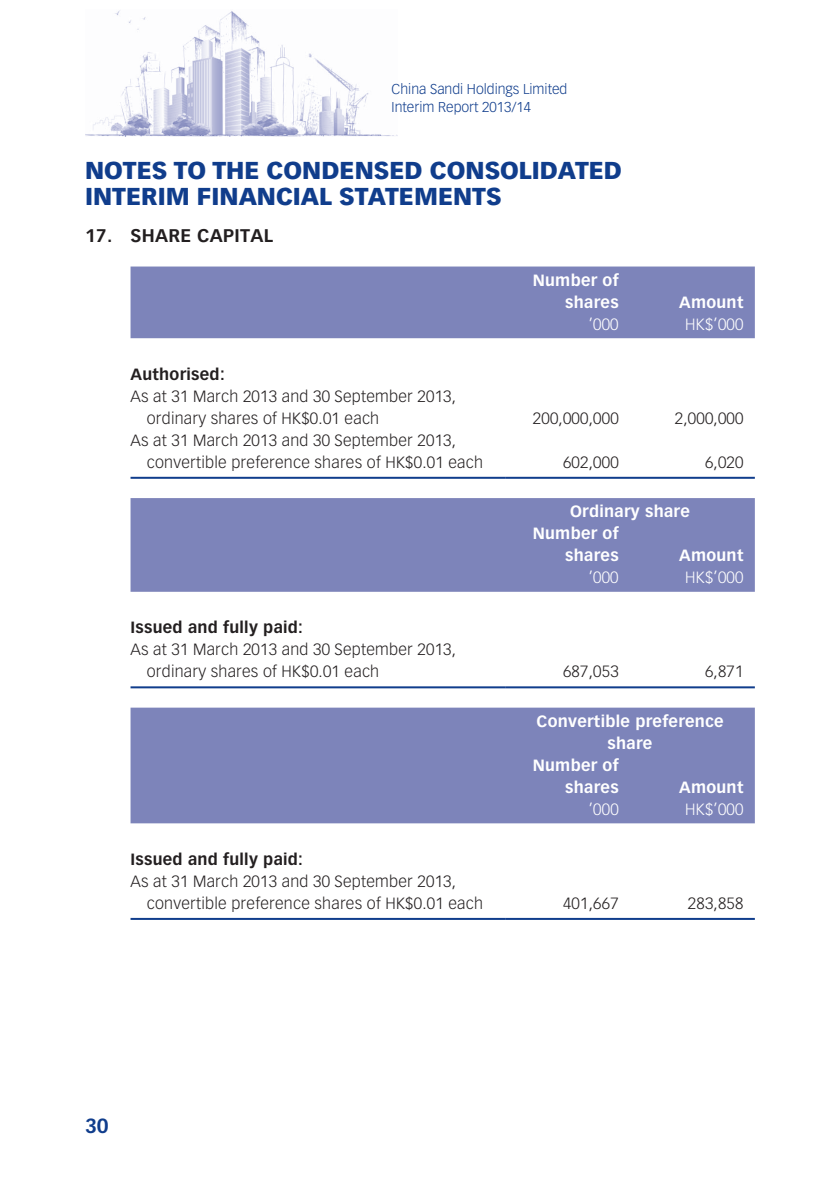
<style>
.page{position:relative;width:840px;height:1191px;background:#fff}
.page>*{position:absolute;margin:0;border:0;box-sizing:border-box;transform-origin:0 0}
.t1{font:900 24px/26px "Vectora LT Std";color:#103d8c}
.t2{font:700 20px "Vectora LT Std";color:#103d8c}
.t3{font:700 18px "Vectora LT Std";letter-spacing:.02em;color:#231f20}
.t4{font:300 16px/22px "Vectora LT Std";letter-spacing:.015em;color:#231f20}
.t5{font:700 16px/22px "Vectora LT Std";letter-spacing:.02em;color:#fff;text-align:right}
.t6{font:700 16px "Vectora LT Std";letter-spacing:.02em;color:#231f20}
.t7{font:300 16px "Vectora LT Std";letter-spacing:.015em;color:#fff}
.t8{font:300 14px/18px "Vectora LT Std";color:#103d8c}
</style>
<div class="page">
<img style="left:85px;top:10px;width:312px;height:126px">
<div style="left:130px;top:266px;width:624px;height:72px;background:#7d84ba"></div>
<hr style="left:130px;top:477px;width:375px;height:2px;background:#103d8c">
<hr style="left:505px;top:477px;width:124px;height:2px;background:#103d8c">
<hr style="left:629px;top:477px;width:125px;height:2px;background:#103d8c">
<div style="left:130px;top:498px;width:624px;height:94px;background:#7d84ba"></div>
<hr style="left:130px;top:686px;width:375px;height:2px;background:#103d8c">
<hr style="left:505px;top:686px;width:124px;height:2px;background:#103d8c">
<hr style="left:629px;top:686px;width:125px;height:2px;background:#103d8c">
<div style="left:130px;top:707px;width:624px;height:116px;background:#7d84ba"></div>
<hr style="left:130px;top:918px;width:375px;height:2px;background:#103d8c">
<hr style="left:505px;top:918px;width:124px;height:2px;background:#103d8c">
<hr style="left:629px;top:918px;width:125px;height:2px;background:#103d8c">
<p class="t8" style="left:391px;top:81px;width:177px">China Sandi Holdings Limited<br>Interim Report 2013/14</p>
<h1 class="t1" style="left:85px;top:157px;width:538px">NOTES TO THE CONDENSED CONSOLIDATED<br>INTERIM FINANCIAL STATEMENTS</h1>
<p class="t3" style="left:85px;top:224px;width:189px">17. SHARE CAPITAL</p>
<p class="t5" style="left:532px;top:269px;width:87px">Number of shares</p>
<p class="t5" style="left:678px;top:291px;width:66px">Amount</p>
<p class="t6" style="left:130px;top:364px;width:96px">Authorised:</p>
<p class="t4" style="left:147px;top:385px;width:310px;text-indent:-16px">As at 31 March 2013 and 30 September 2013, ordinary shares of HK$0.01 each</p>
<p class="t4" style="left:147px;top:429px;width:337px;text-indent:-16px">As at 31 March 2013 and 30 September 2013, convertible preference shares of HK$0.01 each</p>
<p class="t6" style="left:130px;top:617px;width:174px">Issued and fully paid:</p>
<p class="t4" style="left:147px;top:638px;width:310px;text-indent:-16px">As at 31 March 2013 and 30 September 2013, ordinary shares of HK$0.01 each</p>
<p class="t6" style="left:130px;top:849px;width:174px">Issued and fully paid:</p>
<p class="t4" style="left:147px;top:870px;width:337px;text-indent:-16px">As at 31 March 2013 and 30 September 2013, convertible preference shares of HK$0.01 each</p>
<p class="t7" style="left:588px;top:315px;width:31px">’000</p>
<p class="t7" style="left:684px;top:315px;width:60px">HK$’000</p>
<p class="t4" style="left:532px;top:407px;width:87px">200,000,000</p>
<p class="t4" style="left:674px;top:407px;width:70px">2,000,000</p>
<p class="t4" style="left:562px;top:451px;width:57px">602,000</p>
<p class="t4" style="left:704px;top:451px;width:40px">6,020</p>
<p class="t5" style="left:570px;top:500px;width:121px">Ordinary share</p>
<p class="t5" style="left:532px;top:522px;width:87px">Number of</p>
<p class="t5" style="left:565px;top:544px;width:55px">shares</p>
<p class="t5" style="left:678px;top:544px;width:66px">Amount</p>
<p class="t7" style="left:588px;top:568px;width:31px">’000</p>
<p class="t7" style="left:684px;top:568px;width:60px">HK$’000</p>
<p class="t4" style="left:562px;top:660px;width:57px">687,053</p>
<p class="t4" style="left:704px;top:660px;width:40px">6,871</p>
<p class="t5" style="left:536px;top:710px;width:189px">Convertible preference</p>
<p class="t5" style="left:607px;top:732px;width:46px">share</p>
<p class="t5" style="left:532px;top:754px;width:87px">Number of</p>
<p class="t5" style="left:565px;top:776px;width:55px">shares</p>
<p class="t5" style="left:678px;top:776px;width:66px">Amount</p>
<p class="t7" style="left:588px;top:800px;width:31px">’000</p>
<p class="t7" style="left:684px;top:800px;width:60px">HK$’000</p>
<p class="t4" style="left:562px;top:892px;width:57px">401,667</p>
<p class="t4" style="left:687px;top:892px;width:57px">283,858</p>
<p class="t2" style="left:85px;top:1113px;width:25px">30</p>
</div>
